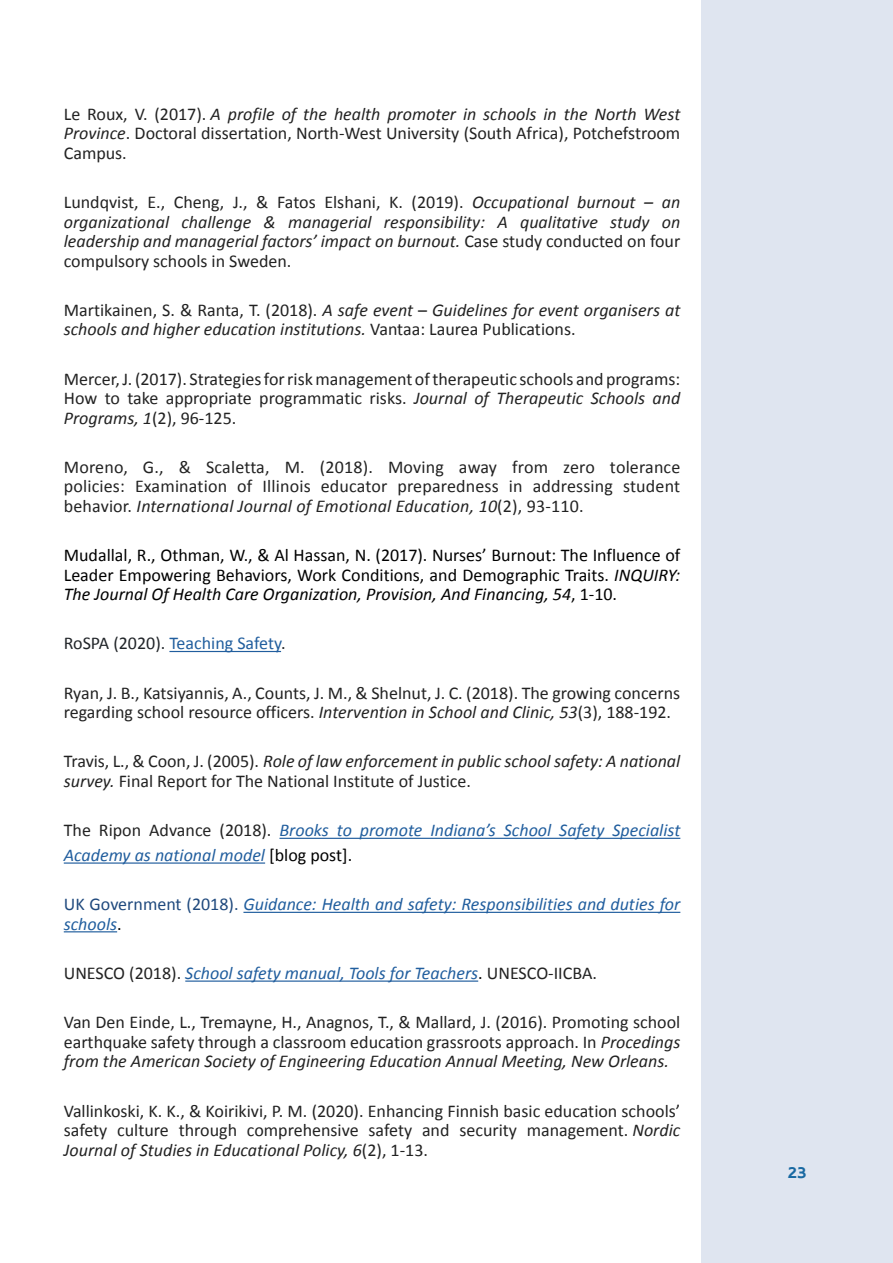
<style>
.page{position:relative;width:893px;height:1263px;background:#fff}
.page>*{position:absolute;margin:0;border:0;box-sizing:border-box;transform-origin:0 0}
.t1{font:18px/19.5px "Calibri";color:#222;text-align:justify}
.t2{font:italic 18px/19.5px "Calibri";color:#222}
.t3{font:italic 18px/24.8px "Calibri";color:#215e9e}
.t4{font:18px/19.5px "Calibri";color:#000;text-align:justify}
.t5{font:18px "Calibri";color:#215e9e}
.t6{font:700 18px "Fb Duvshanit";color:#1969a2}
.s1{font-style:italic}
.s2{font-style:normal}
.s3{color:#212529}
.s4{font-style:normal;color:#222}
.s5{font-style:normal;color:#000}
.s6{font-style:normal;color:#1f497d}
</style>
<div class="page">
<div style="left:702px;top:0;width:191px;height:1263px;background:#dfe5f0"></div>
<hr style="left:169px;top:651px;width:112px;height:1px;background:#215e9e">
<hr style="left:279px;top:838px;width:401px;height:1px;background:#215e9e">
<hr style="left:64px;top:862px;width:201px;height:2px;background:#215e9e">
<hr style="left:243px;top:912px;width:437px;height:1px;background:#215e9e">
<hr style="left:64px;top:931px;width:53px;height:1px;background:#215e9e">
<hr style="left:185px;top:980px;width:293px;height:2px;background:#215e9e">
<p class="t1" style="left:64px;top:104px;width:618px">Le Roux .V, (2017 <span class="s1">A</span>. ) <span class="s1">profile of the health promoter in schools in the North West Province</span>. Doctoral dissertation, North-West University (South Africa ,) Potchefstroom Campus.</p>
<p class="t2" style="left:662px;top:191px;width:20px">an</p>
<p class="t1" style="left:412px;top:192px;width:53px">(2019 .)</p>
<p class="t1" style="left:174px;top:192px;width:75px">Cheng . ,J,</p>
<p class="t1" style="left:324px;top:192px;width:80px">Elshani .K,</p>
<p class="t2" style="left:472px;top:191px;width:98px">Occupational</p>
<p class="t2" style="left:577px;top:191px;width:60px">burnout</p>
<p class="t1" style="left:64px;top:192px;width:103px">Lundqvist E, .,</p>
<p class="t1" style="left:256px;top:192px;width:14px">&amp;</p>
<p class="t1" style="left:277px;top:192px;width:40px">Fatos</p>
<p class="t2" style="left:644px;top:191px;width:10px">–</p>
<p class="t2" style="left:64px;top:211px;width:618px">organizational<br>leadership and managerial factors’ impact on burnout. <span class="s2">Case study conducted on four compulsory schools in Sweden.</span></p>
<p class="t2" style="left:64px;top:299px;width:618px"><span class="s2">Martikainen .S, &amp; Ranta (.T, 2018</span> A<span class="s2">.)</span> safe event <span class="s2">–</span> Guidelines for event organisers at schools and higher education institutions. <span class="s2">Vantaa: Laurea Publications.</span></p>
<p class="t1" style="left:64px;top:369px;width:618px">Mercer (.J, 2017 .) Strategiesforriskmanagementoftherapeuticschoolsandprograms:<br>How to take appropriate programmatic risks. <span class="s1">Journal of Therapeutic Schools and Programs</span> ,(2)<span class="s1">1,</span> 96-125.</p>
<p class="t1" style="left:610px;top:457px;width:72px">tolerance</p>
<p class="t2" style="left:181px;top:211px;width:71px">challenge</p>
<p class="t2" style="left:288px;top:211px;width:85px">managerial</p>
<p class="t2" style="left:384px;top:211px;width:103px">responsibility:</p>
<p class="t2" style="left:520px;top:211px;width:79px">qualitative</p>
<p class="t2" style="left:610px;top:211px;width:41px">study</p>
<p class="t2" style="left:264px;top:211px;width:14px">&amp;</p>
<p class="t2" style="left:497px;top:211px;width:12px">A</p>
<p class="t2" style="left:662px;top:211px;width:20px">on</p>
<p class="t1" style="left:320px;top:457px;width:55px">(2018 .)</p>
<p class="t1" style="left:512px;top:457px;width:37px">from</p>
<p class="t1" style="left:206px;top:457px;width:65px">Scaletta,</p>
<p class="t1" style="left:179px;top:457px;width:14px">&amp;</p>
<p class="t1" style="left:388px;top:457px;width:57px">Moving</p>
<p class="t1" style="left:143px;top:457px;width:22px">G.,</p>
<p class="t1" style="left:64px;top:457px;width:66px">Moreno,</p>
<p class="t1" style="left:285px;top:457px;width:22px">M.</p>
<p class="t1" style="left:459px;top:457px;width:40px">away</p>
<p class="t1" style="left:563px;top:457px;width:33px">zero</p>
<p class="t1" style="left:237px;top:477px;width:17px">of</p>
<p class="t2" style="left:64px;top:476px;width:521px"><span class="s2">policies:<br>behavior.</span> International Journal of Emotional Education, 10 <span class="s2">,(2) 93-110.</span></p>
<p class="t4" style="left:64px;top:545px;width:618px">Mudallal R, ., Othman W, ., &amp; Al Hassan N, (. 2017 .) Nurses’ Burnout: The Influence of Leader Empowering Behaviors, Work Conditions, and Demographic Traits. <span class="s1">INQUIRY:<br>The Journal Of Health Care Organization, Provision, And Financing, 54</span>, 1-10.</p>
<p class="t5" style="left:64px;top:632px;width:223px"><span class="s3">RoSPA (2020 .)</span> Teaching Safety<span class="s3">.</span></p>
<p class="t1" style="left:64px;top:683px;width:618px">Ryan B.J, ., Katsiyannis A, ., Counts M.J, ., &amp; Shelnut (.C.J, 2018 .) The growing concerns regarding school resource officers. <span class="s1">Intervention in School and Clinic, 53</span> ,(3) 188-192.</p>
<p class="t1" style="left:64px;top:752px;width:618px">Travis L, ., &amp; Coon (.J, 2005 .) <span class="s1">Role of law enforcement in public school safety A: national survey.</span> Final Report for The National Institute of Justice.</p>
<p class="t3" style="left:64px;top:817px;width:618px"><span class="s4">The Ripon Advance (2018 .)</span> Brooks to promote Indiana s’ School Safety Specialist<br>Academy as national model <span class="s5">[blog post .[</span></p>
<p class="t3" style="left:64px;top:894px;width:618px;line-height:19.5px"><span class="s6">UK Government (2018 .)</span> Guidance: Health and safety: Responsibilities and duties for schools<span class="s5">.</span></p>
<p class="t3" style="left:64px;top:960px;width:535px"><span class="s4">UNESCO (2018 .)</span> School safety manual, Tools for Teachers<span class="s5">.</span> <span class="s4">UNESCO-IICBA.</span></p>
<p class="t1" style="left:64px;top:1013px;width:618px">Van Den Einde L, ., Tremayne H, ., Anagnos T, ., &amp; Mallard (.J, 2016 .) Promoting school earthquake safety through a classroom education grassroots approach In. <span class="s1">Procedings from the American Society of Engineering Education Annual Meeting, New Orleans.</span></p>
<p class="t1" style="left:64px;top:1101px;width:618px;text-align:right">Vallinkoski K.K, ., &amp; Koirikivi M.P, (. 2020 .) Enhancing Finnish basic education schools‘ management. <span class="s1">Nordic</span></p>
<p class="t1" style="left:262px;top:477px;width:50px">Illinois</p>
<p class="t1" style="left:321px;top:477px;width:68px">educator</p>
<p class="t1" style="left:397px;top:477px;width:103px">preparedness</p>
<p class="t1" style="left:533px;top:477px;width:82px">addressing</p>
<p class="t1" style="left:623px;top:477px;width:59px">student</p>
<p class="t1" style="left:135px;top:477px;width:94px">Examination</p>
<p class="t1" style="left:509px;top:477px;width:15px">in</p>
<p class="t2" style="left:64px;top:1119px;width:366px"><span class="s2">safety<br></span>Journal of Studies in Educational Policy <span class="s2">,(2)</span>6, <span class="s2">1 - 1 3 .</span></p>
<p class="t1" style="left:369px;top:1120px;width:45px">safety</p>
<p class="t1" style="left:117px;top:1120px;width:53px">culture</p>
<p class="t1" style="left:179px;top:1120px;width:60px">through</p>
<p class="t1" style="left:247px;top:1120px;width:113px">comprehensive</p>
<p class="t1" style="left:422px;top:1120px;width:29px">and</p>
<p class="t1" style="left:459px;top:1120px;width:59px">security</p>
<p class="t6" style="left:788px;top:1165px;width:20px">23</p>
</div>
